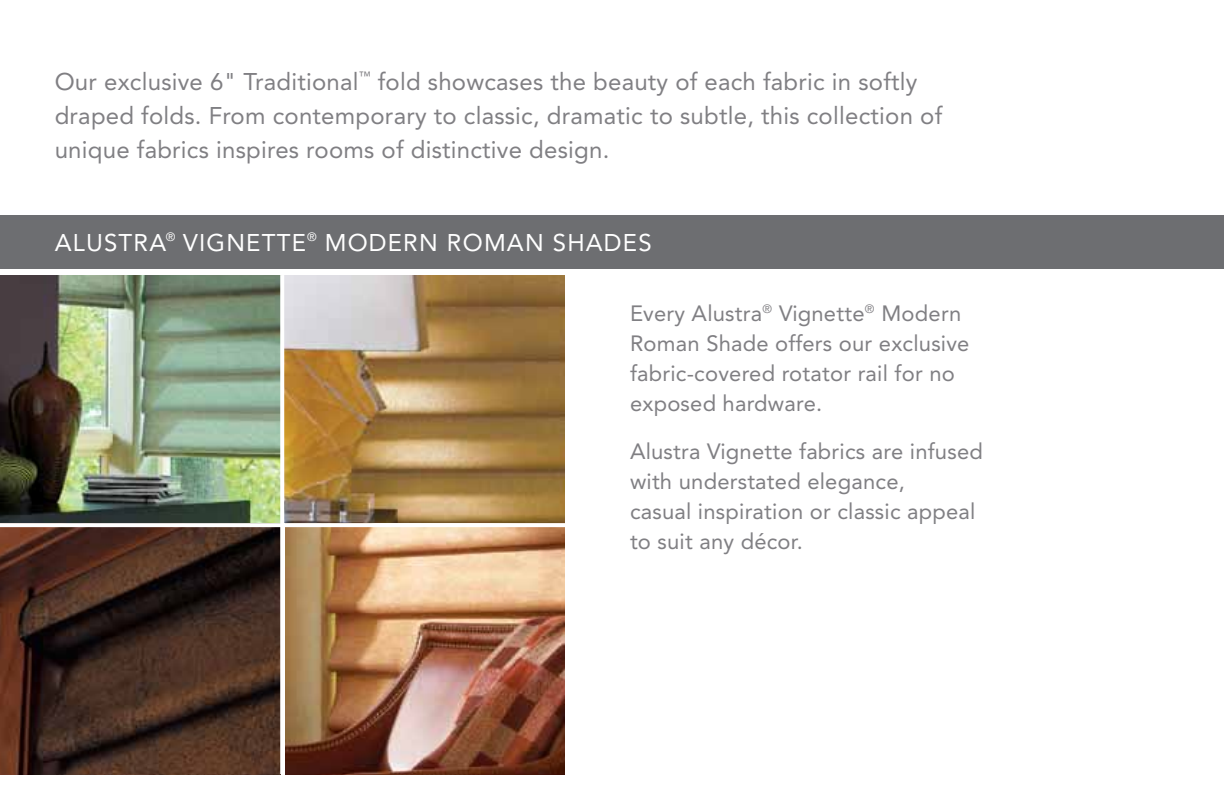
<style>
.page{position:relative;width:1224px;height:792px;background:#fff}
.page>*{position:absolute;margin:0;border:0;box-sizing:border-box;transform-origin:0 0}
.t1{font:24px/34px "Avenir";letter-spacing:.01em;color:#807f83}
.t2{font:24px "Avenir";letter-spacing:.05em;color:#fff}
.t3{font:22px/30px "Avenir";letter-spacing:.01em;color:#807f83}
</style>
<div class="page">
<div style="left:0;top:215px;width:1224px;height:54px;background:#6d6e71"></div>
<img style="left:0;top:275px;width:280px;height:248px">
<img style="left:284px;top:275px;width:280px;height:248px">
<img style="left:0;top:527px;width:281px;height:248px">
<img style="left:285px;top:527px;width:279px;height:248px">
<svg style="left:0;top:523px;width:565px;height:1px"></svg>
<svg style="left:280px;top:275px;width:4px;height:499px"></svg>
<p class="t1" style="left:55px;top:65px;width:889px">Our exclusive 6" Traditional<sup>™</sup> fold showcases the beauty of each fabric in softly draped folds. From contemporary to classic, dramatic to subtle, this collection of unique fabrics inspires rooms of distinctive design.</p>
<p class="t2" style="left:55px;top:228px;width:66px">Alustra</p>
<p class="t2" style="left:166px;top:228px;width:484px"><sup>®</sup> vig nette<sup>®</sup> modern roman shades</p>
<p class="t3" style="left:630px;top:299px;width:341px">Every Alustra<sup>®</sup> Vignette<sup>®</sup> M odern<br>Roman Shade offers our exclusive fabric-covered rotator rail for no exposed hardware.</p>
<p class="t3" style="left:630px;top:437px;width:354px">Alustra Vignette fabrics are infused with understated elegance,<br>casual inspiration or classic appeal to suit any décor.</p>
</div>
